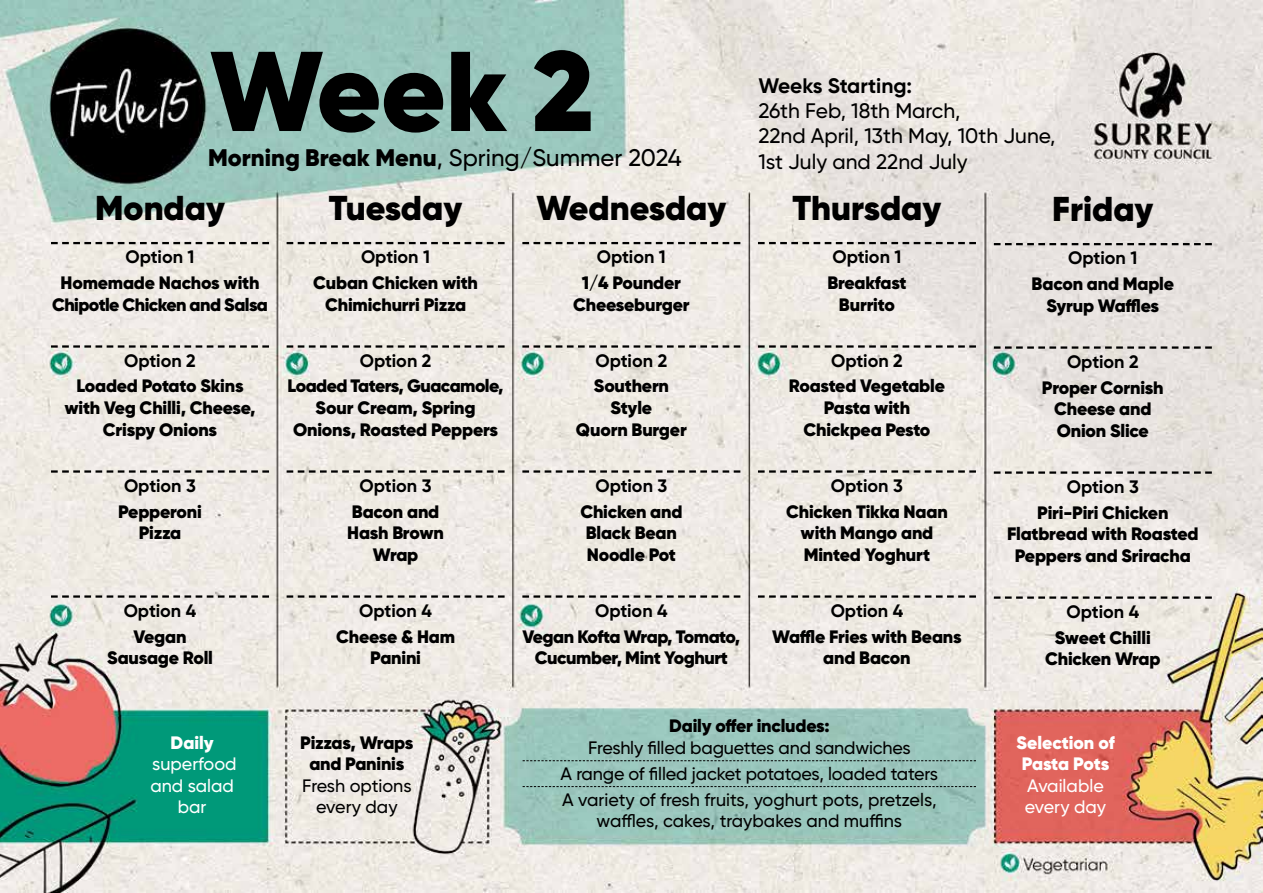
<style>
.page{position:relative;width:1263px;height:893px;background:#fff}
.page>*{position:absolute;margin:0;border:0;box-sizing:border-box;transform-origin:0 0}
.t1{font:900 113.1px "Gilroy";color:#000}
.t2{font:900 34.5px "Gilroy";color:#000}
.t3{font:500 24px "Gilroy";color:#000}
.Dates{font:500 21px/25.2px "Gilroy";color:#000}
.Weeks_Starting{font:700 21px "Gilroy";letter-spacing:-.005em;color:#000}
.Body_Bold{font:900 18px/21.6px "Gilroy";letter-spacing:-.01em;color:#000;text-align:center}
.t4{font:700 18px "Gilroy";color:#000}
.Body_Light{font:500 18px/21.6px "Gilroy";color:#000;text-align:center}
.Body_underline{font:500 18px "Gilroy";letter-spacing:-.01em;color:#000}
.Body_Bold-2{font:900 18px/21.6px "Gilroy";letter-spacing:-.03em;color:#000;text-align:center}
.Body_White_Light{font:500 18px/21.6px "Gilroy";color:#fff;text-align:center}
.Body_White_Bold{font:900 18px/21.6px "Gilroy";color:#fff;text-align:center}
.s1{font-weight:900}
</style>
<div class="page">
<img style="left:0;top:0;width:1263px;height:893px">
<svg style="left:51px;top:242px;width:218px;height:2px"></svg>
<svg style="left:51px;top:345px;width:218px;height:3px"></svg>
<svg style="left:51px;top:470px;width:218px;height:3px"></svg>
<svg style="left:51px;top:595px;width:218px;height:3px"></svg>
<svg style="left:287px;top:242px;width:218px;height:2px"></svg>
<svg style="left:287px;top:345px;width:218px;height:3px"></svg>
<svg style="left:287px;top:470px;width:218px;height:3px"></svg>
<svg style="left:287px;top:595px;width:218px;height:3px"></svg>
<svg style="left:522px;top:242px;width:218px;height:2px"></svg>
<svg style="left:522px;top:345px;width:218px;height:3px"></svg>
<svg style="left:522px;top:470px;width:218px;height:3px"></svg>
<svg style="left:522px;top:595px;width:218px;height:3px"></svg>
<svg style="left:758px;top:242px;width:218px;height:2px"></svg>
<svg style="left:758px;top:345px;width:218px;height:3px"></svg>
<svg style="left:758px;top:470px;width:218px;height:3px"></svg>
<svg style="left:758px;top:595px;width:218px;height:3px"></svg>
<svg style="left:994px;top:243px;width:218px;height:2px"></svg>
<svg style="left:994px;top:346px;width:218px;height:3px"></svg>
<svg style="left:994px;top:471px;width:218px;height:3px"></svg>
<svg style="left:994px;top:596px;width:218px;height:3px"></svg>
<svg style="left:523px;top:760px;width:453px;height:1px"></svg>
<svg style="left:523px;top:786px;width:453px;height:1px"></svg>
<p class="t1" style="left:210px;top:20px;width:385px">Week 2</p>
<p class="t3" style="left:208px;top:143px;width:475px"><span class="s1">Morning Break Menu</span>, Spring/Summer 2024</p>
<h2 class="t2" style="left:95px;top:186px;width:131px">Monday</h2>
<p class="t4" style="left:125px;top:246px;width:71px">Option 1</p>
<p class="Body_Bold-2" style="left:52px;top:272px;width:217px">Homemade Nachos with<br>Chipotle Chicken and Salsa</p>
<p class="t4" style="left:124px;top:349px;width:73px">Option 2</p>
<p class="Body_Bold" style="left:64px;top:375px;width:193px">Loaded Potato Skins with Veg Chilli, Cheese,<br>Crispy Onions</p>
<p class="t4" style="left:124px;top:474px;width:73px">Option 3</p>
<p class="Body_Bold" style="left:118px;top:500px;width:85px">Pepperoni<br>Pizza</p>
<p class="t4" style="left:124px;top:599px;width:74px">Option 4</p>
<p class="Body_Bold" style="left:107px;top:625px;width:107px">Vegan<br>Sausage Roll</p>
<h2 class="t2" style="left:329px;top:186px;width:135px">Tuesday</h2>
<p class="t4" style="left:361px;top:246px;width:71px">Option 1</p>
<p class="Body_Bold" style="left:313px;top:272px;width:166px">Cuban Chicken with<br>Chimichurri Pizza</p>
<p class="t4" style="left:360px;top:349px;width:73px">Option 2</p>
<p class="Body_Bold" style="left:288px;top:375px;width:217px">Loaded Taters, Guacamole,<br>Sour Cream, Spring<br>Onions, Roasted Peppers</p>
<p class="t4" style="left:360px;top:474px;width:73px">Option 3</p>
<p class="Body_Bold" style="left:347px;top:500px;width:98px">Bacon and<br>Hash Brown<br>Wrap</p>
<p class="t4" style="left:359px;top:599px;width:74px">Option 4</p>
<p class="Body_Bold" style="left:336px;top:625px;width:120px">Cheese &amp; Ham<br>Panini</p>
<h2 class="t2" style="left:536px;top:186px;width:191px">Wednesday</h2>
<p class="t4" style="left:597px;top:246px;width:71px">Option 1</p>
<p class="Body_Bold" style="left:573px;top:272px;width:118px">1/4 Pounder<br>Cheeseburger</p>
<p class="t4" style="left:595px;top:349px;width:73px">Option 2</p>
<p class="Body_Bold" style="left:576px;top:375px;width:112px">Southern<br>Style<br>Quorn Burger</p>
<p class="t4" style="left:595px;top:474px;width:73px">Option 3</p>
<p class="Body_Bold" style="left:580px;top:500px;width:104px">Chicken and<br>Black Bean<br>Noodle Pot</p>
<p class="t4" style="left:595px;top:599px;width:74px">Option 4</p>
<p class="Body_Bold" style="left:522px;top:625px;width:219px">Vegan Kofta Wrap, Tomato,<br>Cucumber, Mint Yoghurt</p>
<p class="Weeks_Starting" style="left:758px;top:73px;width:155px">Weeks Starting:</p>
<h2 class="Dates" style="left:758px;top:98px;width:204px">26th Feb, 18th March,</h2>
<h2 class="Dates" style="left:758px;top:123px;width:299px">22nd April, 13th May, 10th June,<br>1st July and 22nd July</h2>
<h2 class="t2" style="left:792px;top:186px;width:150px">Thursday</h2>
<p class="t4" style="left:832px;top:246px;width:71px">Option 1</p>
<p class="Body_Bold" style="left:827px;top:272px;width:81px">Breakfast<br>Burrito</p>
<p class="t4" style="left:831px;top:349px;width:73px">Option 2</p>
<p class="Body_Bold" style="left:789px;top:375px;width:157px">Roasted Vegetable<br>Pasta with<br>Chickpea Pesto</p>
<p class="t4" style="left:831px;top:474px;width:73px">Option 3</p>
<p class="Body_Bold" style="left:786px;top:500px;width:163px">Chicken Tikka Naan with Mango and<br>Minted Yoghurt</p>
<p class="t4" style="left:831px;top:599px;width:74px">Option 4</p>
<p class="Body_Bold" style="left:772px;top:625px;width:191px">Waffle Fries with Beans and Bacon</p>
<h2 class="t2" style="left:1052px;top:187px;width:103px">Friday</h2>
<p class="t4" style="left:1068px;top:247px;width:71px">Option 1</p>
<p class="Body_Bold" style="left:1032px;top:273px;width:144px">Bacon and Maple<br>Syrup Waffles</p>
<p class="t4" style="left:1067px;top:350px;width:73px">Option 2</p>
<p class="Body_Bold" style="left:1042px;top:376px;width:123px">Proper Cornish<br>Cheese and<br>Onion Slice</p>
<p class="t4" style="left:1067px;top:475px;width:73px">Option 3</p>
<p class="Body_Bold" style="left:1007px;top:501px;width:193px">Piri-Piri Chicken<br>Flatbread with Roasted<br>Peppers and Sriracha</p>
<p class="t4" style="left:1066px;top:600px;width:74px">Option 4</p>
<p class="Body_Bold" style="left:1045px;top:626px;width:117px">Sweet Chilli<br>Chicken Wrap</p>
<p class="Body_White_Bold" style="left:171px;top:731px;width:45px">Daily</p>
<p class="Body_White_Light" style="left:150px;top:753px;width:88px">superfood and salad bar</p>
<p class="Body_Bold" style="left:300px;top:731px;width:115px">Pizzas, Wraps and Paninis</p>
<p class="Body_Light" style="left:302px;top:774px;width:111px">Fresh options every day</p>
<p class="Body_Bold" style="left:669px;top:715px;width:162px">Daily offer includes:</p>
<p class="Body_underline" style="left:588px;top:737px;width:324px">Freshly filled baguettes and sandwiches</p>
<p class="Body_underline" style="left:561px;top:762px;width:379px">A range of filled jacket potatoes, loaded taters</p>
<p class="Body_Light" style="left:562px;top:788px;width:376px">A variety of fresh fruits, yoghurt pots, pretzels, waffles, cakes, traybakes and muffins</p>
<p class="Body_White_Bold" style="left:1016px;top:731px;width:100px">Selection of<br>Pasta Pots</p>
<p class="Body_White_Light" style="left:1025px;top:774px;width:83px;text-align:left">Available every day</p>
</div>
